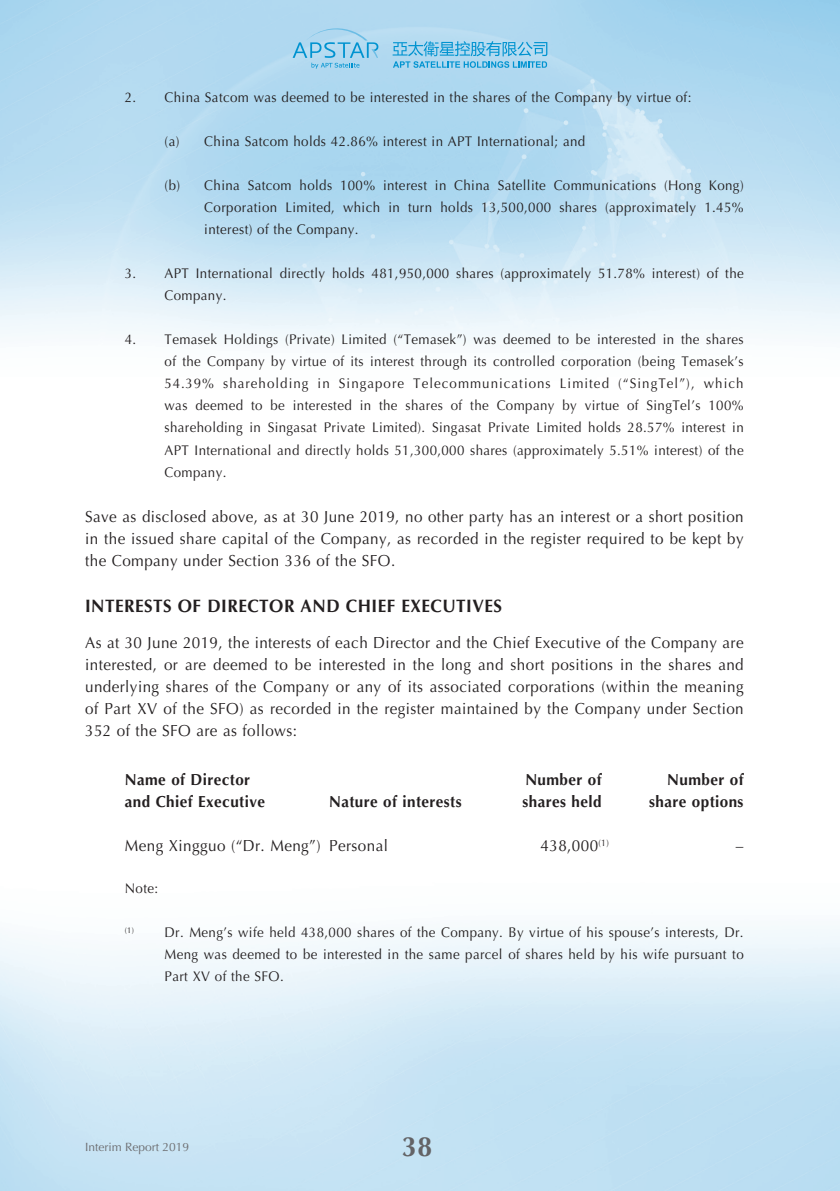
<style>
.page{position:relative;width:840px;height:1191px;background:#fff}
.page>*{position:absolute;margin:0;border:0;box-sizing:border-box;transform-origin:0 0}
.t1{font:700 28px "Optima LT Std";color:#636366;scale:.95 1}
._02_H2{font:700 18px "Optima LT Std";letter-spacing:.03em;color:#231f20;scale:.95 1}
._00_txt{font:16px/22px "Optima LT Std";letter-spacing:.03em;color:#231f20;text-align:justify;scale:.95 1}
._50_Table_txt{font:700 16px "Optima LT Std";letter-spacing:.03em;color:#231f20;scale:.95 1}
._50_Table_txt-2{font:16px "Optima LT Std";letter-spacing:.03em;color:#231f20;scale:.95 1}
._06_Notes{font:14px/22px "Optima LT Std";letter-spacing:.03em;color:#231f20;text-align:justify;scale:.95 1}
.t2{font:12px "Optima LT Std";color:#6c6d70}
</style>
<div class="page">
<svg style="left:292px;top:27px;width:86px;height:42px;background:#9bd0ec"></svg>
<svg style="left:392px;top:41px;width:155px;height:27px;background:#7dc4e6"></svg>
<p class="_06_Notes" style="left:125px;top:87px;width:597px">2. China Satcom was deemed to be interested in the shares of the Company by virtue of:</p>
<p class="_06_Notes" style="left:164px;top:131px;width:444px">(a) China Satcom holds 42.86% interest in APT International; and</p>
<p class="_06_Notes" style="left:204px;top:175px;width:569px;text-indent:-40px">(b) China Satcom holds 100% interest in China Satellite Communications (Hong Kong)<br>Corporation Limited, which in turn holds 13,500,000 shares (approximately 1.45% interest) of the Company.</p>
<p class="_06_Notes" style="left:164px;top:263px;width:610px;text-indent:-40px">3. APT International directly holds 481,950,000 shares (approximately 51.78% interest) of the<br>Company.</p>
<p class="_06_Notes" style="left:164px;top:329px;width:610px;text-indent:-40px">4. Temasek Holdings (Private) Limited (“Temasek”) was deemed to be interested in the shares of the Company by virtue of its interest through its controlled corporation (being Temasek’s 54.39% shareholding in Singapore Telecommunications Limited (“SingTel”), which was deemed to be interested in the shares of the Company by virtue of SingTel’s 100% shareholding in Singasat Private Limited). Singasat Private Limited holds 28.57% interest in APT International and directly holds 51,300,000 shares (approximately 5.51% interest) of the Company.</p>
<p class="_00_txt" style="left:85px;top:506px;width:694px">Save as disclosed above, as at 30 June 2019, no other party has an interest or a short position in the issued share capital of the Company, as recorded in the register required to be kept by the Company under Section 336 of the SFO.</p>
<p class="_02_H2" style="left:85px;top:595px;width:440px">INTERESTS OF DIRECTOR AND CHIEF EXECUTIVES</p>
<p class="_00_txt" style="left:85px;top:631px;width:694px">As at 30 June 2019, the interests of each Director and the Chief Executive of the Company are interested, or are deemed to be interested in the long and short positions in the shares and underlying shares of the Company or any of its associated corporations (within the meaning of Part XV of the SFO) as recorded in the register maintained by the Company under Section 352 of the SFO are as follows:</p>
<p class="_50_Table_txt" style="left:125px;top:770px;width:133px">Name of Director</p>
<p class="_50_Table_txt" style="left:525px;top:770px;width:82px">Number of</p>
<p class="_50_Table_txt" style="left:667px;top:770px;width:82px">Number of</p>
<p class="_50_Table_txt" style="left:125px;top:792px;width:149px">and Chief Executive</p>
<p class="_50_Table_txt" style="left:329px;top:792px;width:141px">Nature of interests</p>
<p class="_50_Table_txt" style="left:522px;top:792px;width:85px">shares held</p>
<p class="_50_Table_txt" style="left:648px;top:792px;width:101px">share options</p>
<p class="_50_Table_txt-2" style="left:125px;top:836px;width:207px">Meng Xingguo (“Dr. Meng”)</p>
<p class="_50_Table_txt-2" style="left:329px;top:836px;width:63px">Personal</p>
<p class="_50_Table_txt-2" style="left:540px;top:836px;width:73px">438,000<sup>(1)</sup></p>
<p class="_50_Table_txt-2" style="left:735px;top:836px;width:9px">–</p>
<p class="_06_Notes" style="left:125px;top:877px;width:37px">Note:</p>
<p class="_06_Notes" style="left:164px;top:921px;width:610px;text-indent:-40px"><sup>(1)</sup> Dr. Meng’s wife held 438,000 shares of the Company. By virtue of his spouse’s interests, Dr.<br>Meng was deemed to be interested in the same parcel of shares held by his wife pursuant to Part XV of the SFO.</p>
<p class="t2" style="left:85px;top:1140px;width:106px">Interim Report 2019</p>
<h1 class="t1" style="left:402px;top:1130px;width:33px">38</h1>
</div>
